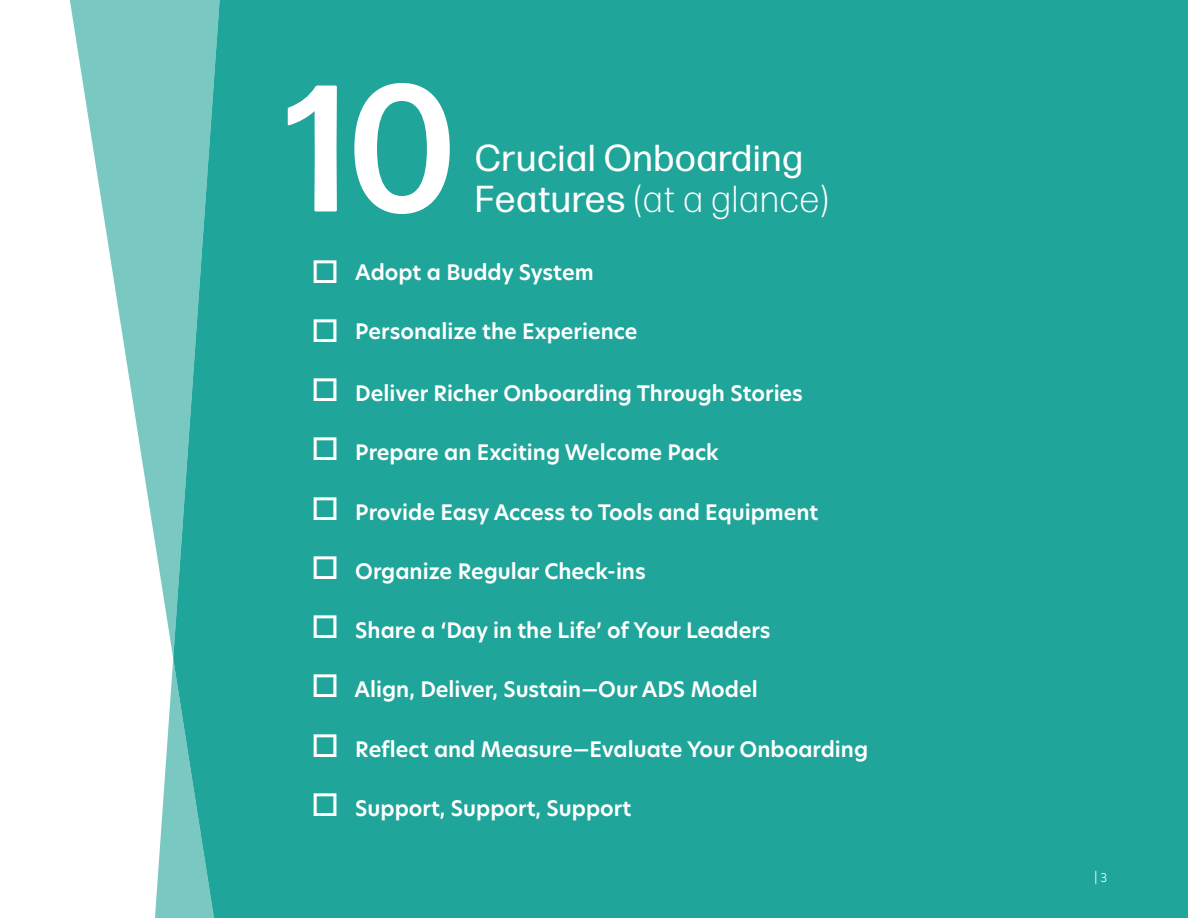
<style>
.page{position:relative;width:1188px;height:918px;background:#fff}
.page>*{position:absolute;margin:0;border:0;box-sizing:border-box;transform-origin:0 0}
.H1_Title{font:500 180px "Forma DJR Display";color:#fff}
.H1_Title-2{font:300 37.5px "Forma DJR Text";letter-spacing:.03em;color:#fff}
.H1_Title-3{font:37.5px "Forma DJR Text";letter-spacing:.03em;color:#fff}
.t1{font:600 21px "New Hero";color:#fff}
.t2{font:300 12px "New Hero";color:#fff}
.s1{font-weight:400}
</style>
<div class="page">
<svg style="left:69px;top:0;width:104px;height:657px"></svg>
<svg style="left:155px;top:663px;width:18px;height:255px"></svg>
<div style="left:173px;top:0;width:1015px;height:918px;background:#20a59a"></div>
<h1 class="H1_Title" style="left:286px;top:37px;width:169px">10</h1>
<h1 class="H1_Title-3" style="left:475px;top:135px;width:329px">Crucial Onboarding</h1>
<h1 class="H1_Title-2" style="left:475px;top:176px;width:355px"><span class="s1">Features</span> (at a glance)</h1>
<h3 class="t1" style="left:311px;top:258px;width:284px">□ Adopt a Buddy System</h3>
<h3 class="t1" style="left:311px;top:317px;width:328px">□ Personalize the Experience</h3>
<h3 class="t1" style="left:311px;top:379px;width:494px">□ Deliver Richer Onboarding Through Stories</h3>
<h3 class="t1" style="left:311px;top:438px;width:409px">□ Prepare an Exciting Welcome Pack</h3>
<h3 class="t1" style="left:311px;top:498px;width:509px">□ Provide Easy Access to Tools and Equipment</h3>
<h3 class="t1" style="left:311px;top:557px;width:336px">□ Organize Regular Check-ins</h3>
<h3 class="t1" style="left:311px;top:616px;width:461px">□ Share a ‘Day in the Life’ of Your Leaders</h3>
<h3 class="t1" style="left:311px;top:675px;width:448px">□ Align, Deliver, Sustain—Our ADS Model</h3>
<h3 class="t1" style="left:311px;top:735px;width:559px">□ Reflect and Measure—Evaluate Your Onboarding</h3>
<h3 class="t1" style="left:311px;top:794px;width:322px">□ Support, Support, Support</h3>
<p class="t2" style="left:1094px;top:870px;width:15px">| 3</p>
</div>
